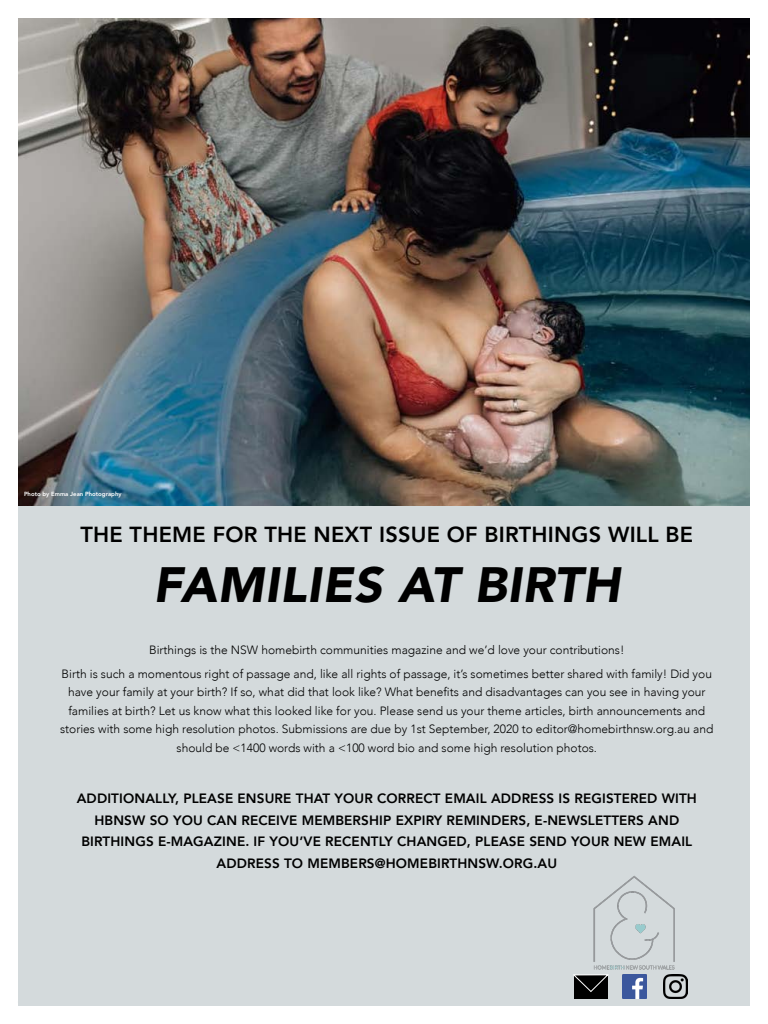
<style>
.page{position:relative;width:768px;height:1024px;background:#fff}
.page>*{position:absolute;margin:0;border:0;box-sizing:border-box;transform-origin:0 0}
.body{font:italic 900 49.5px "Avenir";letter-spacing:.01em;color:#000}
.body-2{font:800 21.75px "Avenir";letter-spacing:.01em;color:#000}
.body-3{font:800 13.5px/21.5px "Avenir";letter-spacing:.01em;color:#000;text-align:center}
.t1{font:300 12px/18.5px "Avenir";color:#000;text-align:center}
.t2{font:800 6px "Avenir";color:#fff}
</style>
<div class="page">
<div style="left:18px;top:18px;width:732px;height:988px;background:#d4dadc"></div>
<img style="left:18px;top:18px;width:732px;height:488px">
<img style="left:593px;top:875px;width:82px;height:95px">
<div style="left:574px;top:975px;width:34px;height:24px;background:#000"></div>
<svg style="left:573px;top:974px;width:36px;height:18px"></svg>
<img style="left:622px;top:974px;width:24px;height:25px">
<img style="left:663px;top:974px;width:24px;height:25px">
<p class="t2" style="left:24px;top:489px;width:99px">Photo by Emma Jean Photography</p>
<p class="body-2" style="left:80px;top:518px;width:614px">THE THEME FOR THE NEXT ISSUE OF BIRTHINGS WILL BE</p>
<p class="body" style="left:153px;top:543px;width:469px">FAMILIES AT BIRTH</p>
<p class="t1" style="left:149px;top:640px;width:477px">Birthings is the NSW homebirth communities magazine and we’d love your contributions!</p>
<p class="t1" style="left:60px;top:664px;width:655px">Birth is such a momentous right of passage and, like all rights of passage, it’s sometimes better shared with family! Did you have your family at your birth? If so, what did that look like? What benefits and disadvantages can you see in having your families at birth? Let us know what this looked like for you. Please send us your theme articles, birth announcements and stories with some high resolution photos. Submissions are due by 1st September, 2020 to editor@homebirthnsw.org.au and should be &lt;1400 words with a &lt;100 word bio and some high resolution photos.</p>
<p class="body-3" style="left:77px;top:788px;width:622px">ADDITIONALLY, PLEASE ENSURE THAT YOUR CORRECT EMAIL ADDRESS IS REGISTERED WITH HBNSW SO YOU CAN RECEIVE MEMBERSHIP EXPIRY REMINDERS, E-NEWSLETTERS AND BIRTHINGS E-MAGAZINE. IF YOU’VE RECENTLY CHANGED, PLEASE SEND YOUR NEW EMAIL ADDRESS TO MEMBERS@HOMEBIRTHNSW.ORG.AU</p>
</div>
